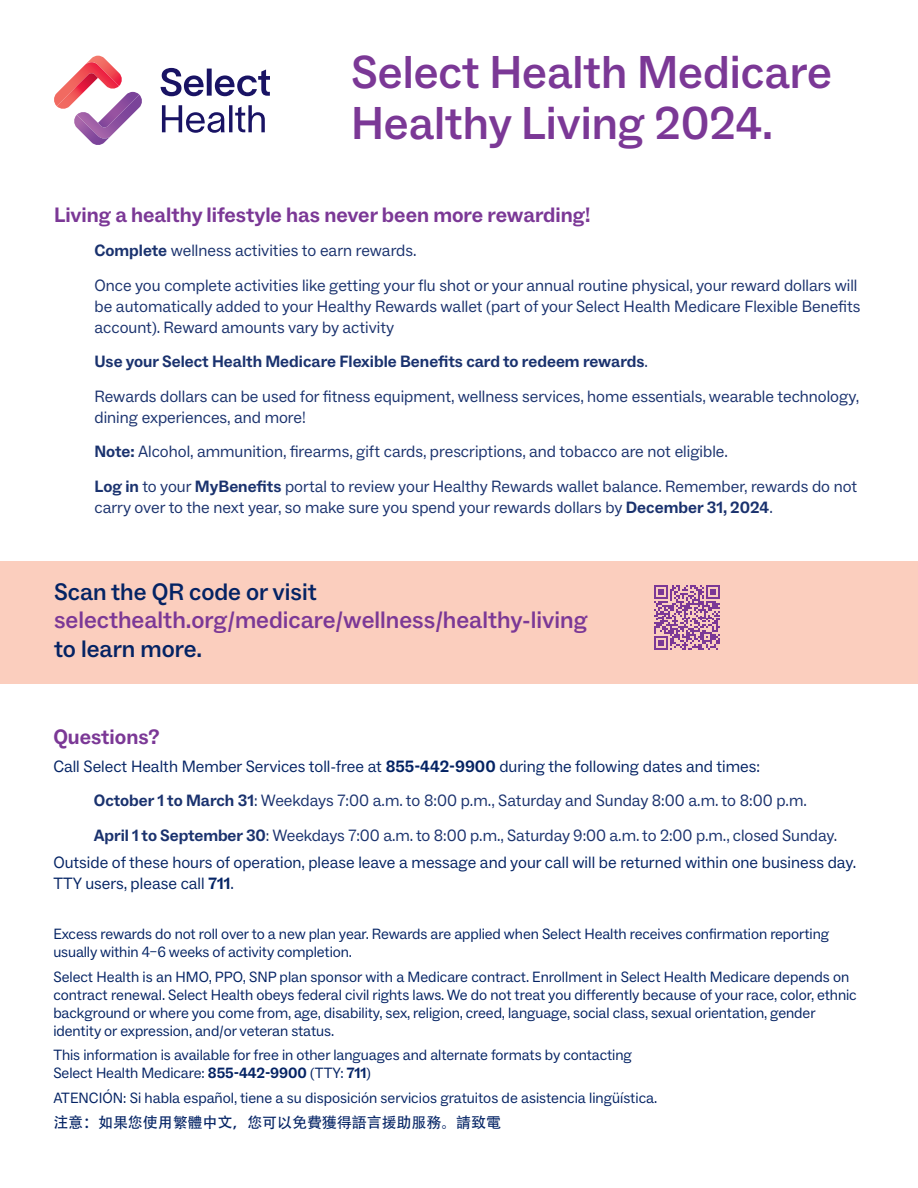
<style>
.page{position:relative;width:918px;height:1188px;background:#fff}
.page>*{position:absolute;margin:0;border:0;box-sizing:border-box;transform-origin:0 0}
.H1_Heading{font:500 46.5px/51px "ABC Social";color:#7b3896}
.Body_Copy{font:500 24px/28.5px "ABC Social";color:#7b3896}
.H3_Subheading{font:700 21px "ABC Social";color:#7b3896}
.Indented_Body_Copy{font:16.5px/21px "ABC Social";color:#1a326e}
.Body_Copy-2{font:16.5px/21px "ABC Social";color:#042364}
.Indented_Body_Copy-2{font:700 16.5px "ABC Social";color:#1a326e}
.FTN{font:15px/18px "ABC Social";letter-spacing:-.005em;color:#042364}
.t1{font:15px "Adobe Heiti Std";letter-spacing:-.005em;color:#042364}
.s1{font-weight:700}
.s2{font-weight:400}
.s3{color:#042364}
</style>
<div class="page">
<svg style="left:161px;top:68px;width:109px;height:65px"></svg>
<svg style="left:54px;top:56px;width:88px;height:89px"></svg>
<div style="left:0;top:561px;width:918px;height:122px;background:#fbcebe"></div>
<svg style="left:654px;top:585px;width:66px;height:65px"></svg>
<p class="H1_Heading" style="left:351px;top:48px;width:483px">Select Health Medicare<br>Healthy Living 2024.</p>
<p class="H3_Subheading" style="left:54px;top:202px;width:538px">Living a healthy lifestyle has never been more rewarding!</p>
<p class="Indented_Body_Copy" style="left:94px;top:240px;width:324px"><span class="s1">Complete</span> wellness activities to earn rewards.</p>
<p class="Indented_Body_Copy" style="left:94px;top:275px;width:768px">Once you complete activities like getting your flu shot or your annual routine physical, your reward dollars will be automatically added to your Healthy Rewards wallet (part of your Select Health Medicare Flexible Benefits account). Reward amounts vary by activity</p>
<p class="Indented_Body_Copy-2" style="left:94px;top:352px;width:555px">Use your Select Health Medicare Flexible Benefits card to redeem rewards<span class="s2">.</span></p>
<p class="Indented_Body_Copy" style="left:94px;top:386px;width:766px">Rewards dollars can be used for fitness equipment, wellness services, home essentials, wearable technology, dining experiences, and more!</p>
<p class="Indented_Body_Copy" style="left:94px;top:441px;width:635px"><span class="s1">Note:</span> Alcohol, ammunition, firearms, gift cards, prescriptions, and tobacco are not eligible.</p>
<p class="Indented_Body_Copy" style="left:94px;top:476px;width:764px"><span class="s1">Log in</span> to your <span class="s1">MyBenefits</span> portal to review your Healthy Rewards wallet balance. Remember, rewards do not carry over to the next year, so make sure you spend your rewards dollars by <span class="s1">December 31, 2024</span>.</p>
<p class="Body_Copy" style="left:54px;top:578px;width:535px"><span class="s3">Scan the QR code or visit </span>selecthealth.org/medicare/wellness/healthy-living <span class="s3">to learn more.</span></p>
<p class="H3_Subheading" style="left:53px;top:724px;width:108px">Questions?</p>
<p class="Body_Copy-2" style="left:53px;top:756px;width:708px">Call Select Health Member Services toll-free at <span class="s1">855-442-9900</span> during the following dates and times:</p>
<p class="Indented_Body_Copy" style="left:94px;top:790px;width:715px"><span class="s1">October 1 to March 31</span>: Weekdays 7:00 a.m. to 8:00 p.m., Saturday and Sunday 8:00 a.m. to 8:00 p.m.</p>
<p class="Indented_Body_Copy" style="left:94px;top:825px;width:745px"><span class="s1">April 1 to September 30</span>: Weekdays 7:00 a.m. to 8:00 p.m., Saturday 9:00 a.m. to 2:00 p.m., closed Sunday.</p>
<p class="Body_Copy-2" style="left:53px;top:853px;width:804px">Outside of these hours of operation, please leave a message and your call will be returned within one business day.<br>TTY users, please call <span class="s1">711</span>.</p>
<p class="FTN" style="left:53px;top:925px;width:777px">Excess rewards do not roll over to a new plan year. Rewards are applied when Select Health receives confirmation reporting usually within 4–6 weeks of activity completion.</p>
<p class="FTN" style="left:53px;top:968px;width:805px">Select Health is an HMO, PPO, SNP plan sponsor with a Medicare contract. Enrollment in Select Health Medicare depends on contract renewal. Select Health obeys federal civil rights laws. We do not treat you differently because of your race, color, ethnic background or where you come from, age, disability, sex, religion, creed, language, social class, sexual orientation, gender identity or expression, and/or veteran status.</p>
<p class="FTN" style="left:53px;top:1047px;width:580px">This information is available for free in other languages and alternate formats by contacting<br>Select Health Medicare: <span class="s1">855-442-9900</span> (TTY: <span class="s1">711</span>)</p>
<p class="FTN" style="left:53px;top:1089px;width:605px">ATENCIÓN: Si habla español, tiene a su disposición servicios gratuitos de asistencia lingüística.</p>
<p class="t1" style="left:53px;top:1113px;width:449px">注意：如果您使用繁體中文，您可以免費獲得語言援助服務。請致電</p>
</div>
